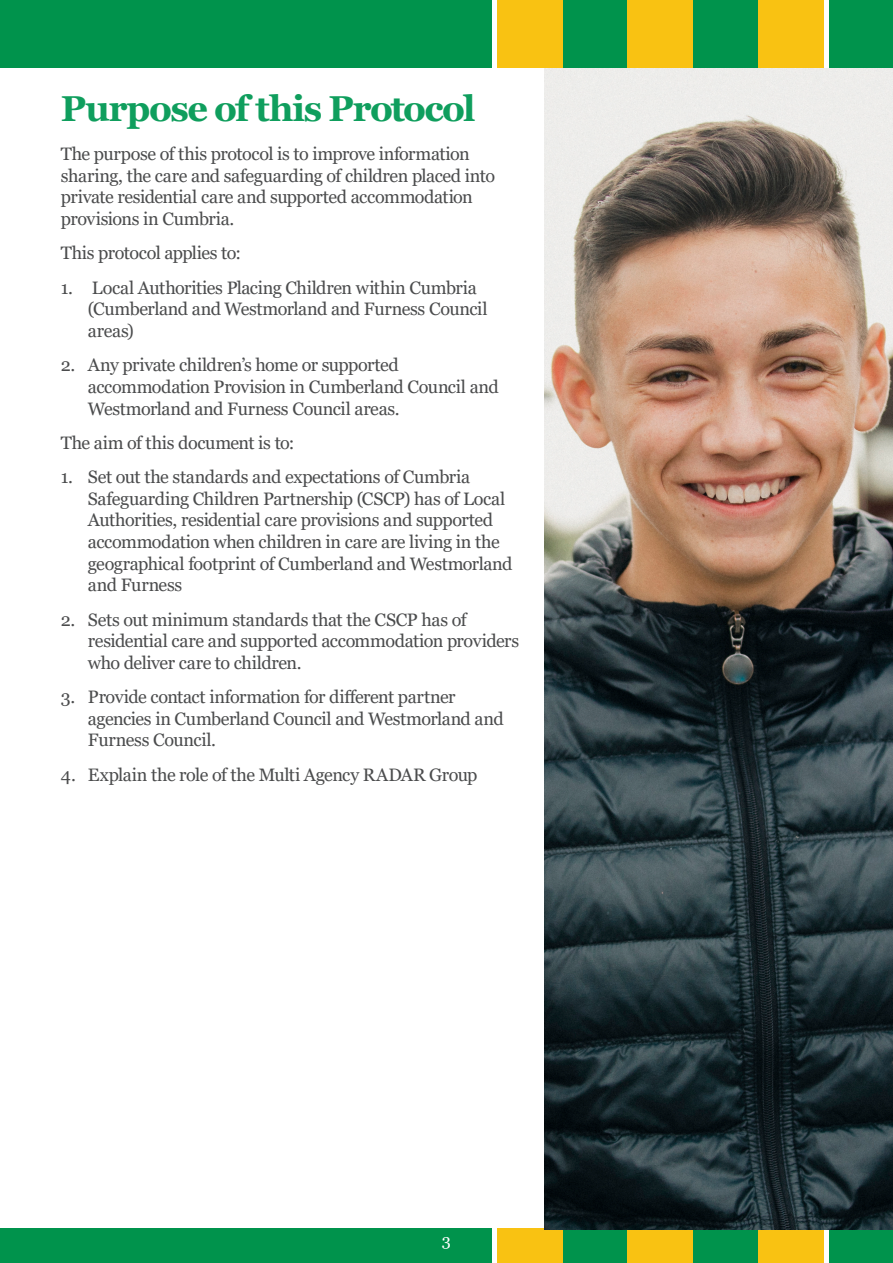
<style>
.page{position:relative;width:893px;height:1263px;background:#fff}
.page>*{position:absolute;margin:0;border:0;box-sizing:border-box;transform-origin:0 0}
.t1{font:700 36px "Georgia";letter-spacing:-.04em;color:#0f9e5d}
.t2{font:18px/21.6px "Georgia";letter-spacing:-.025em;color:#4b4c4d}
.t3{font:16.5px "Georgia";color:#fff}
</style>
<div class="page">
<div style="left:0;top:0;width:893px;height:68px;background:#00934c"></div>
<div style="left:492px;top:0;width:337px;height:68px;background:#fff"></div>
<div style="left:562px;top:0;width:65px;height:68px;background:#00934c"></div>
<div style="left:627px;top:0;width:66px;height:68px;background:#f9c212"></div>
<div style="left:693px;top:0;width:65px;height:68px;background:#00934c"></div>
<div style="left:758px;top:0;width:65px;height:68px;background:#f9c212"></div>
<div style="left:497px;top:0;width:65px;height:68px;background:#f9c212"></div>
<div style="left:0;top:1228px;width:893px;height:35px;background:#00934c"></div>
<div style="left:492px;top:1228px;width:337px;height:35px;background:#fff"></div>
<div style="left:562px;top:1228px;width:65px;height:35px;background:#00934c"></div>
<div style="left:627px;top:1228px;width:66px;height:35px;background:#f9c212"></div>
<div style="left:693px;top:1228px;width:65px;height:35px;background:#00934c"></div>
<div style="left:758px;top:1228px;width:65px;height:35px;background:#f9c212"></div>
<div style="left:497px;top:1228px;width:65px;height:35px;background:#f9c212"></div>
<img style="left:545px;top:69px;width:348px;height:1160px">
<p class="t1" style="left:61px;top:86px;width:416px">Purpose of this Protocol</p>
<p class="t2" style="left:61px;top:144px;width:436px">The purpose of this protocol is to improve information sharing, the care and safeguarding of children placed into private residential care and supported accommodation provisions in Cumbria.</p>
<p class="t2" style="left:61px;top:243px;width:182px">This protocol applies to:</p>
<p class="t2" style="left:88px;top:277px;width:401px;text-indent:-27px">1. Local Authorities Placing Children within Cumbria (Cumberland and Westmorland and Furness Council areas)</p>
<p class="t2" style="left:88px;top:355px;width:412px;text-indent:-27px">2. Any private children’s home or supported accommodation Provision in Cumberland Council and<br>Westmorland and Furness Council areas.</p>
<p class="t2" style="left:61px;top:432px;width:235px">The aim of this document is to:</p>
<p class="t2" style="left:88px;top:467px;width:426px;text-indent:-27px">1. Set out the standards and expectations of Cumbria Safeguarding Children Partnership (CSCP) has of Local Authorities, residential care provisions and supported accommodation when children in care are living in the geographical footprint of Cumberland and Westmorland and Furness</p>
<p class="t2" style="left:88px;top:609px;width:433px;text-indent:-27px">2. Sets out minimum standards that the CSCP has of residential care and supported accommodation providers who deliver care to children.</p>
<p class="t2" style="left:88px;top:687px;width:417px;text-indent:-27px">3. Provide contact information for different partner agencies in Cumberland Council and Westmorland and<br>Furness Council.</p>
<p class="t2" style="left:61px;top:764px;width:418px">4. Explain the role of the Multi Agency RADAR Group</p>
<p class="t3" style="left:442px;top:1230px;width:11px">3</p>
</div>
